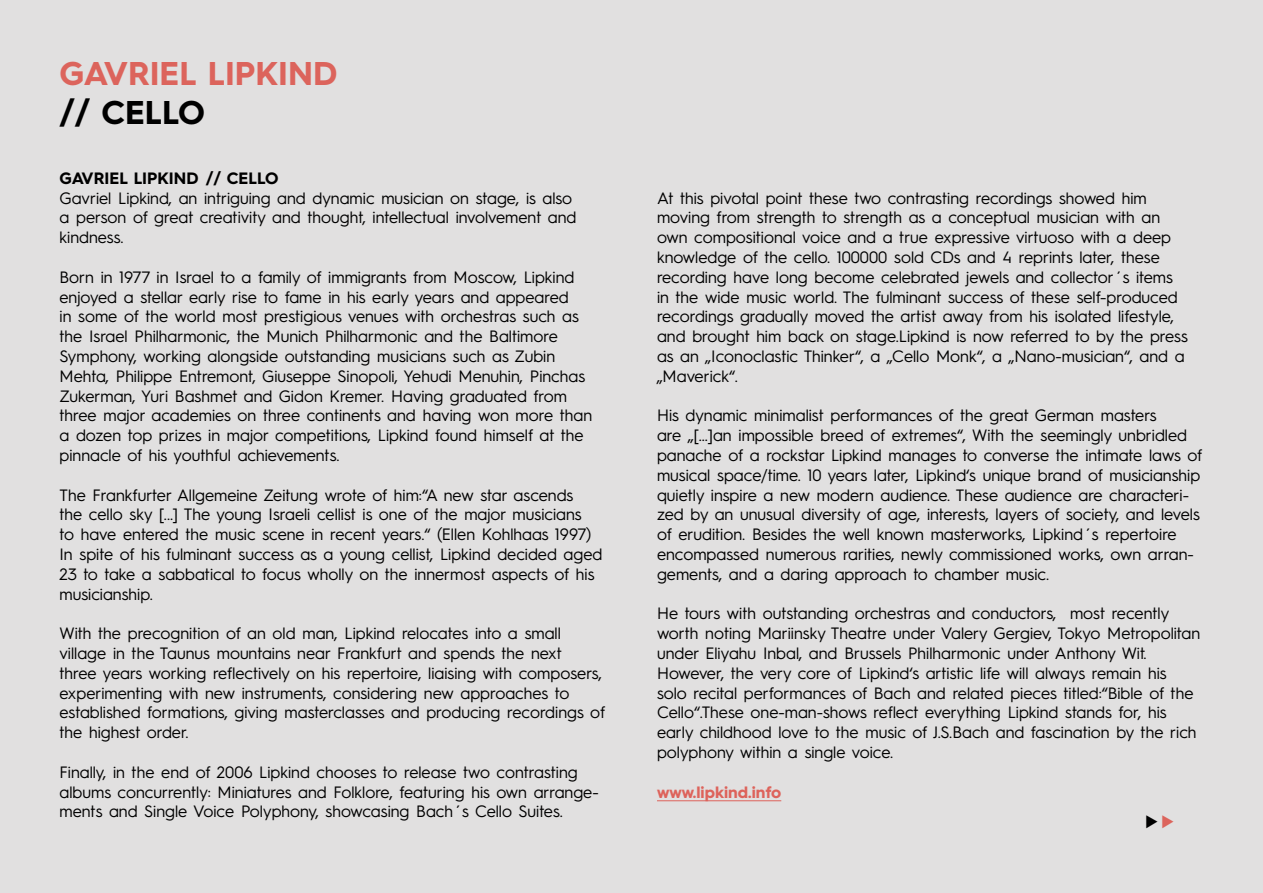
<style>
.page{position:relative;width:1263px;height:893px;background:#e1e0e0}
.page>*{position:absolute;margin:0;border:0;box-sizing:border-box;transform-origin:0 0}
.t1{font:700 33px "Hurme Geometric Sans 3";color:#dc645c}
.t2{font:700 33px "Hurme Geometric Sans 3";color:#000}
.t3{font:900 27px "Hurme Geometric Sans 3";color:#000}
.t4{font:16.5px/19.8px "Hurme Geometric Sans 3";color:#000}
.t5{font:700 16.5px "Hurme Geometric Sans 3";color:#000}
.t6{font:700 16.5px "Hurme Geometric Sans 3";color:#dd635b}
.s1{color:#dc645c}
</style>
<div class="page">
<hr style="left:657px;top:800px;width:124px;height:1px;background:#dd635b">
<h1 class="t1" style="left:60px;top:50px;width:279px">GAVRIEL LIPKIND</h1>
<h1 class="t2" style="left:60px;top:90px;width:147px">// CELLO</h1>
<p class="t5" style="left:60px;top:166px;width:221px">GAVRIEL LIPKIND // CELLO</p>
<p class="t4" style="left:60px;top:187px;width:518px">Gavriel Lipkind, an intriguing and dynamic musician on stage, is also a person of great creativity and thought, intellectual involvement and kindness.</p>
<p class="t4" style="left:60px;top:266px;width:534px">Born in 1977 in Israel to a family of immigrants from Moscow, Lipkind enjoyed a stellar early rise to fame in his early years and appeared<br>in some of the world most prestigious venues with orchestras such as the Israel Philharmonic, the Munich Philharmonic and the Baltimore Symphony, working alongside outstanding musicians such as Zubin Mehta, Philippe Entremont, Giuseppe Sinopoli, Yehudi Menuhin, Pinchas Zukerman, Yuri Bashmet and Gidon Kremer. Having graduated from three major academies on three continents and having won more than a dozen top prizes in major competitions, Lipkind found himself at the pinnacle of his youthful achievements.</p>
<p class="t4" style="left:60px;top:484px;width:544px">The Frankfurter Allgemeine Zeitung wrote of him:“A new star ascends<br>the cello sky [...] The young Israeli cellist is one of the major musicians<br>to have entered the music scene in recent years.“ (Ellen Kohlhaas 1997)<br>In spite of his fulminant success as a young cellist, Lipkind decided aged 23 to take a sabbatical to focus wholly on the innermost aspects of his musicianship.</p>
<p class="t4" style="left:60px;top:622px;width:547px">With the precognition of an old man, Lipkind relocates into a small village in the Taunus mountains near Frankfurt and spends the next<br>three years working reflectively on his repertoire, liaising with composers, experimenting with new instruments, considering new approaches to established formations, giving masterclasses and producing recordings of the highest order.</p>
<p class="t4" style="left:60px;top:761px;width:541px">Finally, in the end of 2006 Lipkind chooses to release two contrasting albums concurrently: Miniatures and Folklore, featuring his own arrange&shy;ments and Single Voice Polyphony, showcasing Bach´s Cello Suites.</p>
<p class="t4" style="left:657px;top:187px;width:532px">At this pivotal point these two contrasting recordings showed him moving from strength to strength as a conceptual musician with an own compositional voice and a true expressive virtuoso with a deep knowledge of the cello. 100000 sold CDs and 4 reprints later, these recording have long become celebrated jewels and collector´s items in the wide music world. The fulminant success of these self-produced recordings gradually moved the artist away from his isolated lifestyle, and brought him back on stage.Lipkind is now referred to by the press as an „Iconoclastic Thinker“, a „Cello Monk“, a „Nano-musician“, and a „Maverick“.</p>
<p class="t4" style="left:657px;top:405px;width:547px">His dynamic minimalist performances of the great German masters<br>are „[...]an impossible breed of extremes“, With the seemingly unbridled panache of a rockstar Lipkind manages to converse the intimate laws of musical space/time. 10 years later, Lipkind‘s unique brand of musicianship quietly inspire a new modern audience. These audience are characteri&shy;zed by an unusual diversity of age, interests, layers of society, and levels of erudition. Besides the well known masterworks, Lipkind´s repertoire encompassed numerous rarities, newly commissioned works, own arran&shy;gements, and a daring approach to chamber music.</p>
<p class="t4" style="left:657px;top:603px;width:545px">He tours with outstanding orchestras and conductors, most recently worth noting Mariinsky Theatre under Valery Gergiev, Tokyo Metropolitan under Eliyahu Inbal, and Brussels Philharmonic under Anthony Wit.<br>However, the very core of Lipkind‘s artistic life will always remain his solo recital performances of Bach and related pieces titled:“Bible of the Cello“.These one-man-shows reflect everything Lipkind stands for, his early childhood love to the music of J.S.Bach and fascination by the rich polyphony within a single voice.</p>
<p class="t6" style="left:657px;top:780px;width:126px">www.lipkind.info</p>
<h2 class="t3" style="left:1143px;top:802px;width:34px">►<span class="s1">►</span></h2>
</div>
